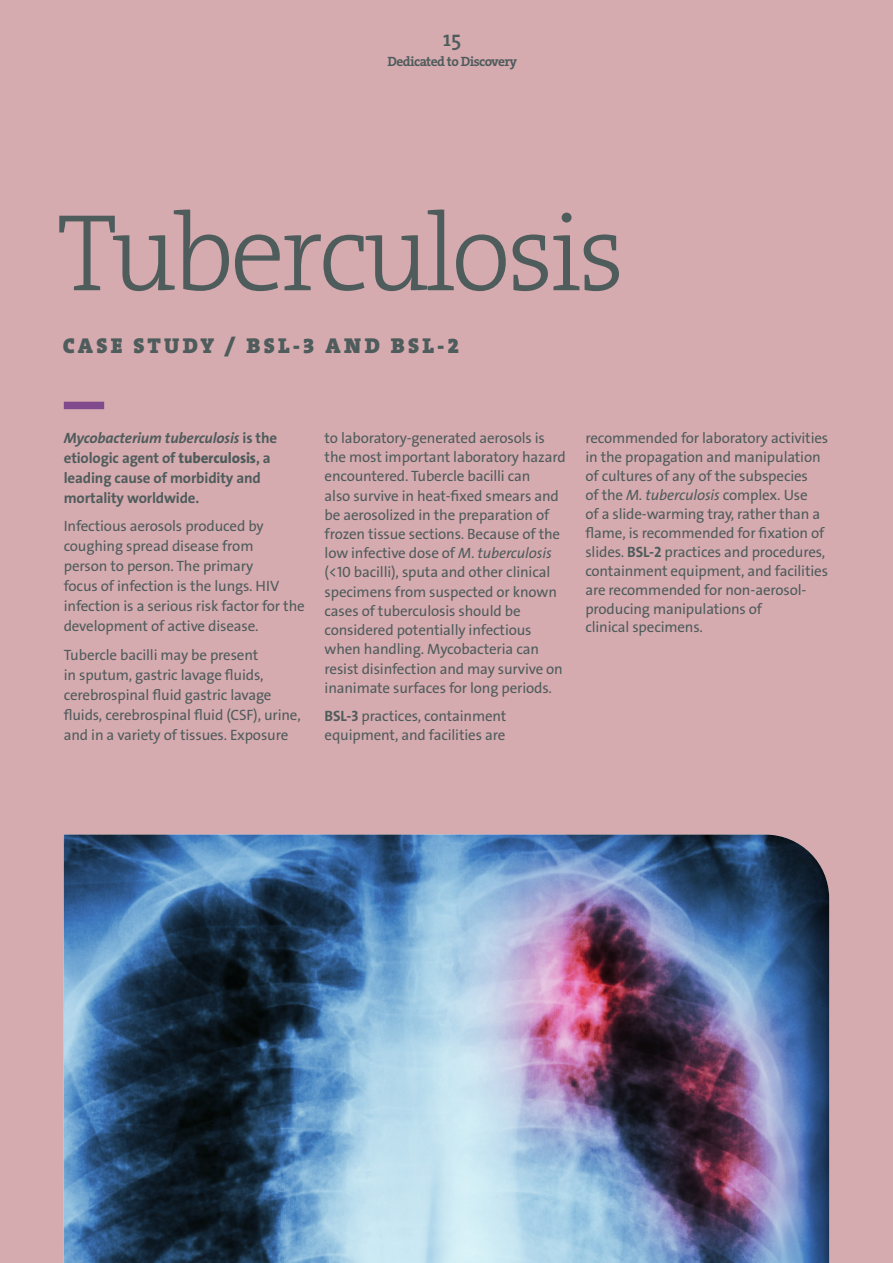
<style>
.page{position:relative;width:893px;height:1263px;background:#d6abb0}
.page>*{position:absolute;margin:0;border:0;box-sizing:border-box;transform-origin:0 0}
.t1{font:110.4px "The Serif Veolia W3 Lig";letter-spacing:-.04em;color:#4f5c5c}
.t2{font:21.75px "The Serif Veolia W6 Se Bld";color:#4f5c5c}
.t3{font:21.6px "The Serif Veolia W9 Blk";letter-spacing:.155em;color:#4f5c5c}
.t4{font:15px/19.2px "The Sans Veolia W5 Pla";letter-spacing:-.01em;color:#4f5c5c}
.Body_bold_2{font:15px/20px "The Sans Veolia W7 Bld";letter-spacing:-.01em;color:#4f5c5c}
.t5{font:13.5px "The Serif Veolia W7 Bld";letter-spacing:-.04em;color:#4f5c5c}
.s1{font-family:"The Sans Veolia W7 Bld It"}
.s2{font-family:"The Sans Veolia W8 Ex Bld"}
.s3{font-family:"The Sans Veolia W5 Pla It"}
.s4{font-family:"The Sans Veolia W7 Bld"}
</style>
<div class="page">
<div style="left:64px;top:402px;width:40px;height:7px;background:#804a8c"></div>
<img style="left:64px;top:834px;width:765px;height:429px">
<p class="t2" style="left:443px;top:25px;width:20px">15</p>
<p class="t5" style="left:387px;top:53px;width:131px">Dedicated to Discovery</p>
<p class="t1" style="left:57px;top:181px;width:570px">Tuberculosis</p>
<p class="t3" style="left:63px;top:331px;width:398px">CASE STUDY / BSL-3 AND BSL-2</p>
<p class="Body_bold_2" style="left:64px;top:428px;width:215px"><span class="s1">Mycobacterium tuberculosis</span> is the etiologic agent of <span class="s2">tuberculosis</span>, a leading cause of morbidity and mortality worldwide.</p>
<p class="t4" style="left:64px;top:516px;width:242px;line-height:20px">Infectious aerosols produced by coughing spread disease from<br>person to person. The primary<br>focus of infection is the lungs. HIV infection is a serious risk factor for the development of active disease.</p>
<p class="t4" style="left:64px;top:645px;width:239px;line-height:20px">Tubercle bacilli may be present<br>in sputum, gastric lavage fluids, cerebrospinal fluid gastric lavage fluids, cerebrospinal fluid (CSF), urine, and in a variety of tissues. Exposure</p>
<p class="t4" style="left:325px;top:428px;width:243px">to laboratory-generated aerosols is the most important laboratory hazard encountered. Tubercle bacilli can<br>also survive in heat-fixed smears and be aerosolized in the preparation of frozen tissue sections. Because of the low infective dose of <span class="s3">M</span>. <span class="s3">tuberculosis </span>(&lt;10 bacilli), sputa and other clinical specimens from suspected or known cases of tuberculosis should be considered potentially infectious when handling. Mycobacteria can resist disinfection and may survive on inanimate surfaces for long periods.</p>
<p class="t4" style="left:325px;top:706px;width:183px"><span class="s4">BSL-3</span> practices, containment equipment, and facilities are</p>
<p class="t4" style="left:585px;top:428px;width:244px">recommended for laboratory activities in the propagation and manipulation of cultures of any of the subspecies<br>of the <span class="s3">M. tuberculosis</span> complex. Use<br>of a slide-warming tray, rather than a flame, is recommended for fixation of slides. <span class="s4">BSL-2</span> practices and procedures, containment equipment, and facilities are recommended for non-aerosol&shy;producing manipulations of<br>clinical specimens.</p>
</div>
